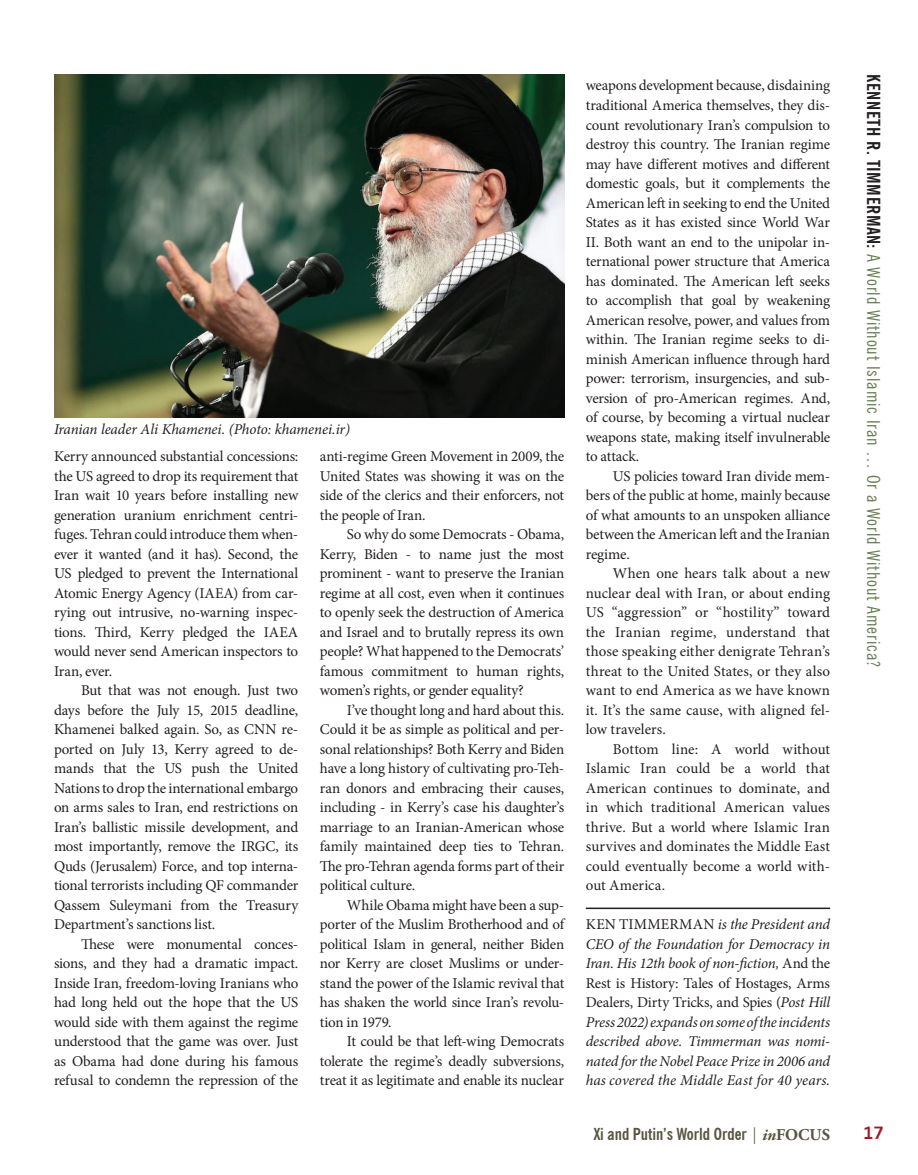
<style>
.page{position:relative;width:918px;height:1175px;background:#fff}
.page>*{position:absolute;margin:0;border:0;box-sizing:border-box;transform-origin:0 0}
.t1{font:condensed 18px "News Gothic BT";letter-spacing:.05em;color:#677e53}
.t2{font:700 condensed 16.5px "News Gothic BT";color:#585441}
.t3{font:700 16.5px "News Gothic";color:#9d1b25}
.t4{font:15px/19.5px "Minion Pro";letter-spacing:-.01em;color:#231f20;text-align:justify}
.t5{font:italic 15px/19.5px "Minion Pro";letter-spacing:-.005em;color:#231f20;text-align:justify}
.s1{font-style:normal}
.s2{font-weight:700;color:#231f20}
.s3{font-weight:400}
.s4{font-family:"Adobe Garamond Pro";font-style:italic;font-stretch:normal}
.s5{font-family:"Adobe Garamond Pro";font-stretch:normal}
</style>
<div class="page">
<hr style="left:586px;top:907px;width:244px;height:2px;background:#231f20">
<img style="left:54px;top:74px;width:510px;height:344px">
<p class="t5" style="left:54px;top:420px;width:298px">Iranian leader Ali Khamenei. (Photo: khamenei.ir)</p>
<p class="t4" style="left:54px;top:446px;width:246px">Kerry announced substantial concessions: the US agreed to drop its requirement that Iran wait 10 years before installing new generation uranium enrichment centri&shy;fuges. Tehran could introduce them when&shy;ever it wanted (and it has). Second, the US pledged to prevent the International Atomic Energy Agency (IAEA) from car&shy;rying out intrusive, no-warning inspec&shy;tions. Third, Kerry pledged the IAEA would never send American inspectors to Iran, ever.</p>
<p class="t4" style="left:54px;top:680px;width:246px;text-indent:27px">But that was not enough. Just two days before the July 15, 2015 deadline, Khamenei balked again. So, as CNN re&shy;ported on July 13, Kerry agreed to de&shy;mands that the US push the United Nations to drop the international embargo on arms sales to Iran, end restrictions on Iran’s ballistic missile development, and most importantly, remove the IRGC, its Quds (Jerusalem) Force, and top interna&shy;tional terrorists including QF commander Qassem Suleymani from the Treasury Department’s sanctions list.</p>
<p class="t4" style="left:54px;top:934px;width:246px;text-indent:27px">These were monumental conces&shy;sions, and they had a dramatic impact.<br>Inside Iran, freedom-loving Iranians who had long held out the hope that the US would side with them against the regime understood that the game was over. Just as Obama had done during his famous refusal to condemn the repression of the</p>
<p class="t4" style="left:320px;top:446px;width:246px">anti-regime Green Movement in 2009, the United States was showing it was on the side of the clerics and their enforcers, not the people of Iran.</p>
<p class="t4" style="left:320px;top:524px;width:246px;text-indent:27px">So why do some Democrats - Obama, Kerry, Biden - to name just the most prominent - want to preserve the Iranian regime at all cost, even when it continues to openly seek the destruction of America and Israel and to brutally repress its own people? What happened to the Democrats’ famous commitment to human rights, women’s rights, or gender equality?</p>
<p class="t4" style="left:320px;top:700px;width:246px;text-indent:27px">I’ve thought long and hard about this.<br>Could it be as simple as political and per&shy;sonal relationships? Both Kerry and Biden have a long history of cultivating pro-Teh&shy;ran donors and embracing their causes, including - in Kerry’s case his daughter’s marriage to an Iranian-American whose family maintained deep ties to Tehran.<br>The pro-Tehran agenda forms part of their political culture.</p>
<p class="t4" style="left:320px;top:895px;width:246px;text-indent:27px">While Obama might have been a sup&shy;porter of the Muslim Brotherhood and of political Islam in general, neither Biden nor Kerry are closet Muslims or under&shy;stand the power of the Islamic revival that has shaken the world since Iran’s revolu&shy;tion in 1979.</p>
<p class="t4" style="left:320px;top:1031px;width:246px;text-indent:27px">It could be that left-wing Democrats tolerate the regime’s deadly subversions, treat it as legitimate and enable its nuclear</p>
<p class="t4" style="left:586px;top:76px;width:246px">weapons development because, disdaining traditional America themselves, they dis&shy;count revolutionary Iran’s compulsion to destroy this country. The Iranian regime may have different motives and different domestic goals, but it complements the American left in seeking to end the United States as it has existed since World War II. Both want an end to the unipolar in&shy;ternational power structure that America has dominated. The American left seeks to accomplish that goal by weakening American resolve, power, and values from within. The Iranian regime seeks to di&shy;minish American influence through hard power: terrorism, insurgencies, and sub&shy;version of pro-American regimes. And, of course, by becoming a virtual nuclear weapons state, making itself invulnerable to attack.</p>
<p class="t4" style="left:586px;top:466px;width:246px;text-indent:27px">US policies toward Iran divide mem&shy;bers of the public at home, mainly because of what amounts to an unspoken alliance between the American left and the Iranian regime.</p>
<p class="t4" style="left:586px;top:563px;width:246px;text-indent:27px">When one hears talk about a new nuclear deal with Iran, or about ending US “aggression” or “hostility” toward the Iranian regime, understand that those speaking either denigrate Tehran’s threat to the United States, or they also want to end America as we have known it. It’s the same cause, with aligned fel&shy;low travelers.</p>
<p class="t4" style="left:586px;top:739px;width:246px;text-indent:27px">Bottom line: A world without Islamic Iran could be a world that American continues to dominate, and in which traditional American values thrive. But a world where Islamic Iran survives and dominates the Middle East could eventually become a world with&shy;out America.</p>
<p class="t5" style="left:586px;top:914px;width:246px"><span class="s1">KEN TIMMERMAN</span> is the President and CEO of the Foundation for Democracy in Iran. His 12th book of non-fiction, <span class="s1">And the Rest is History: Tales of Hostages, Arms Dealers, Dirty Tricks, and Spies (</span>Post Hill Press 2022) expands on some of the incidents described above. Timmerman was nomi&shy;nated for the Nobel Peace Prize in 2006 and has covered the Middle East for 40 years.</p>
<p class="t1" style="left:885px;top:74px;width:594px;rotate:90deg"><span class="s2">KENNETH R. TIMMERMAN:</span> A World Without Islamic Iran … Or a World Without America?</p>
<p class="t2" style="left:594px;top:1123px;width:238px">Xi and Putin’s World Order <span class="s3">|</span> <span class="s4">in</span><span class="s5">FOCUS</span></p>
<p class="t3" style="left:863px;top:1123px;width:22px">17</p>
</div>
